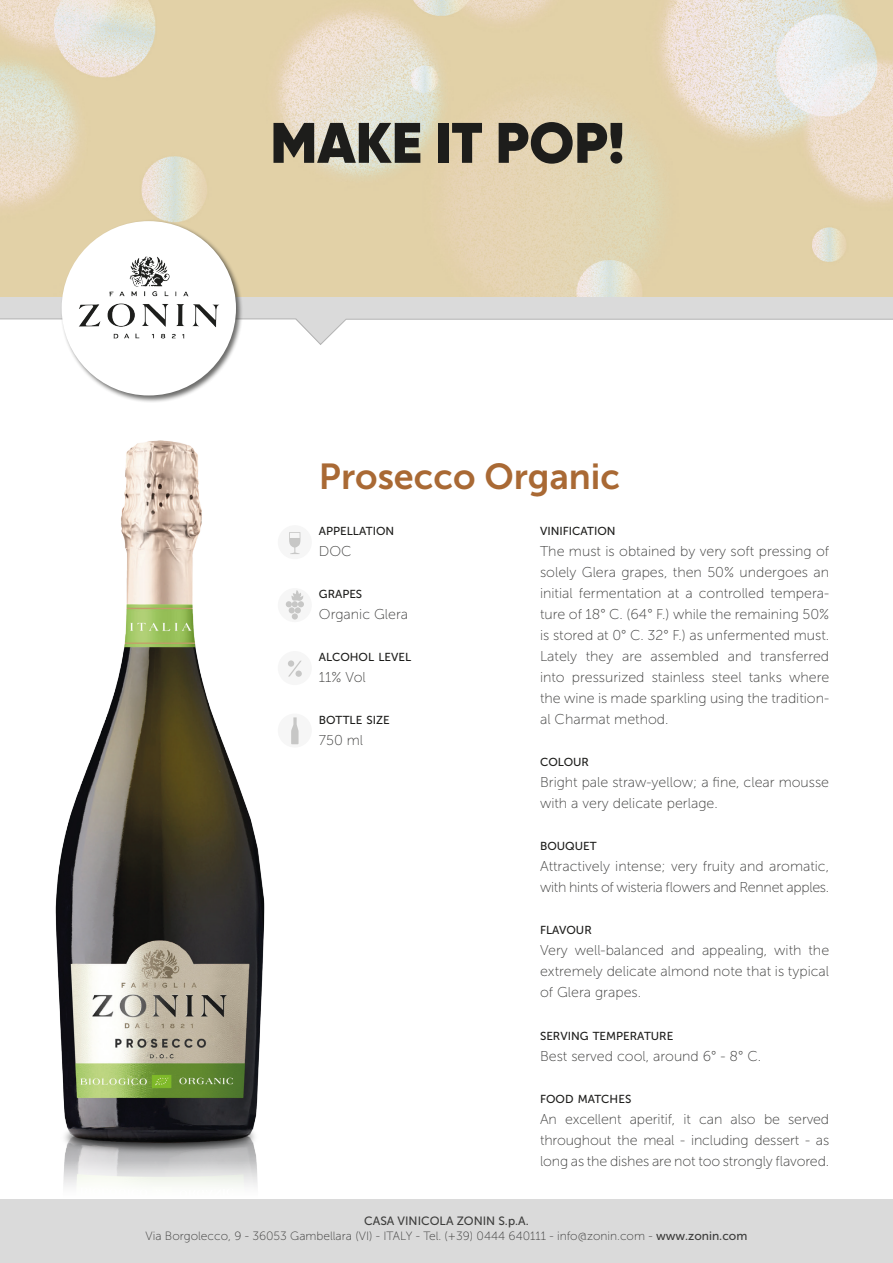
<style>
.page{position:relative;width:893px;height:1263px;background:#fff}
.page>*{position:absolute;margin:0;border:0;box-sizing:border-box;transform-origin:0 0}
.t1{font:900 57px "Gilroy";color:#1d1d1b}
.t2{font:36px "Museo Sans 700";color:#a96934}
.t3{font:14.25px/21px "Museo Sans 100";color:#3d3d3c;text-align:justify}
.t4{font:12px "Museo Sans 100";color:#3d3d3c}
.t5{font:12px "Museo Sans 500";color:#3d3d3c}
.t6{font:11.55px "Museo Sans 500";color:#1d1d1b}
.s1{font-family:"Museo Sans 500"}
</style>
<div class="page">
<img style="left:0;top:0;width:893px;height:298px">
<div style="left:0;top:298px;width:893px;height:21px;background:#dadada"></div>
<svg style="left:0;top:318px;width:893px;height:27px"></svg>
<div style="left:0;top:1199px;width:893px;height:64px;background:#dadada"></div>
<div style="left:60px;top:219px;width:184px;height:184px;background:#1d1d1b;opacity:.65"></div>
<div style="left:62px;top:221px;width:174px;height:174px;background:#fff;border-radius:50%"></div>
<img style="left:62px;top:234px;width:174px;height:127px">
<img style="left:55px;top:440px;width:210px;height:747px">
<div style="left:278px;top:713px;width:34px;height:34px;background:#f6f6f6;border-radius:50%"></div>
<svg style="left:291px;top:717px;width:8px;height:27px"></svg>
<div style="left:278px;top:651px;width:34px;height:34px;background:#f6f6f6;border-radius:50%"></div>
<svg style="left:288px;top:660px;width:14px;height:17px"></svg>
<div style="left:278px;top:588px;width:34px;height:34px;background:#f6f6f6;border-radius:50%"></div>
<svg style="left:286px;top:590px;width:18px;height:29px"></svg>
<div style="left:278px;top:525px;width:34px;height:34px;background:#f6f6f6;border-radius:50%"></div>
<svg style="left:289px;top:532px;width:11px;height:22px"></svg>
<h1 class="t1" style="left:270px;top:107px;width:356px">MAKE IT POP!</h1>
<p class="t2" style="left:319px;top:457px;width:303px">Prosecco Organic</p>
<p class="t6" style="left:319px;top:525px;width:77px">APPELLATION</p>
<p class="t3" style="left:319px;top:541px;width:34px">DOC</p>
<p class="t6" style="left:319px;top:588px;width:45px">GRAPES</p>
<p class="t3" style="left:319px;top:604px;width:91px">Organic Glera</p>
<p class="t6" style="left:319px;top:651px;width:94px">ALCOHOL LEVEL</p>
<p class="t3" style="left:319px;top:667px;width:48px">11% Vol</p>
<p class="t6" style="left:319px;top:714px;width:72px">BOTTLE SIZE</p>
<p class="t3" style="left:319px;top:730px;width:46px">750 ml</p>
<p class="t6" style="left:540px;top:525px;width:77px">VINIFICATION</p>
<p class="t3" style="left:540px;top:541px;width:291px">The must is obtained by very soft pressing of solely Glera grapes, then 50% undergoes an initial fermentation at a controlled tempera&shy;ture of 18° C. (64° F.) while the remaining 50% is stored at 0° C. 32° F.) as unfermented must.<br>Lately they are assembled and transferred into pressurized stainless steel tanks where the wine is made sparkling using the tradition&shy;al Charmat method.</p>
<p class="t6" style="left:540px;top:756px;width:50px">COLOUR</p>
<p class="t3" style="left:540px;top:772px;width:291px">Bright pale straw-yellow; a fine, clear mousse with a very delicate perlage.</p>
<p class="t6" style="left:540px;top:840px;width:58px">BOUQUET</p>
<p class="t3" style="left:540px;top:856px;width:291px">Attractively intense; very fruity and aromatic, with hints of wisteria flowers and Rennet apples.</p>
<p class="t6" style="left:540px;top:924px;width:53px">FLAVOUR</p>
<p class="t3" style="left:540px;top:940px;width:291px">Very well-balanced and appealing, with the extremely delicate almond note that is typical of Glera grapes.</p>
<p class="t6" style="left:540px;top:1029px;width:135px">SERVING TEMPERATURE</p>
<p class="t3" style="left:540px;top:1045px;width:223px">Best served cool, around 6° - 8° C.</p>
<p class="t6" style="left:540px;top:1092px;width:93px">FOOD MATCHES</p>
<p class="t3" style="left:540px;top:1108px;width:291px">An excellent aperitif, it can also be served throughout the meal - including dessert - as long as the dishes are not too strongly flavored.</p>
<p class="t5" style="left:364px;top:1214px;width:166px">CASA VINICOLA ZONIN S.p.A.</p>
<p class="t4" style="left:146px;top:1229px;width:603px">Via Borgolecco, 9 - 36053 Gambellara (VI) - ITALY - Tel. (+39) 0444 640111 - info@zonin.com - <span class="s1">www.zonin.com</span></p>
</div>
